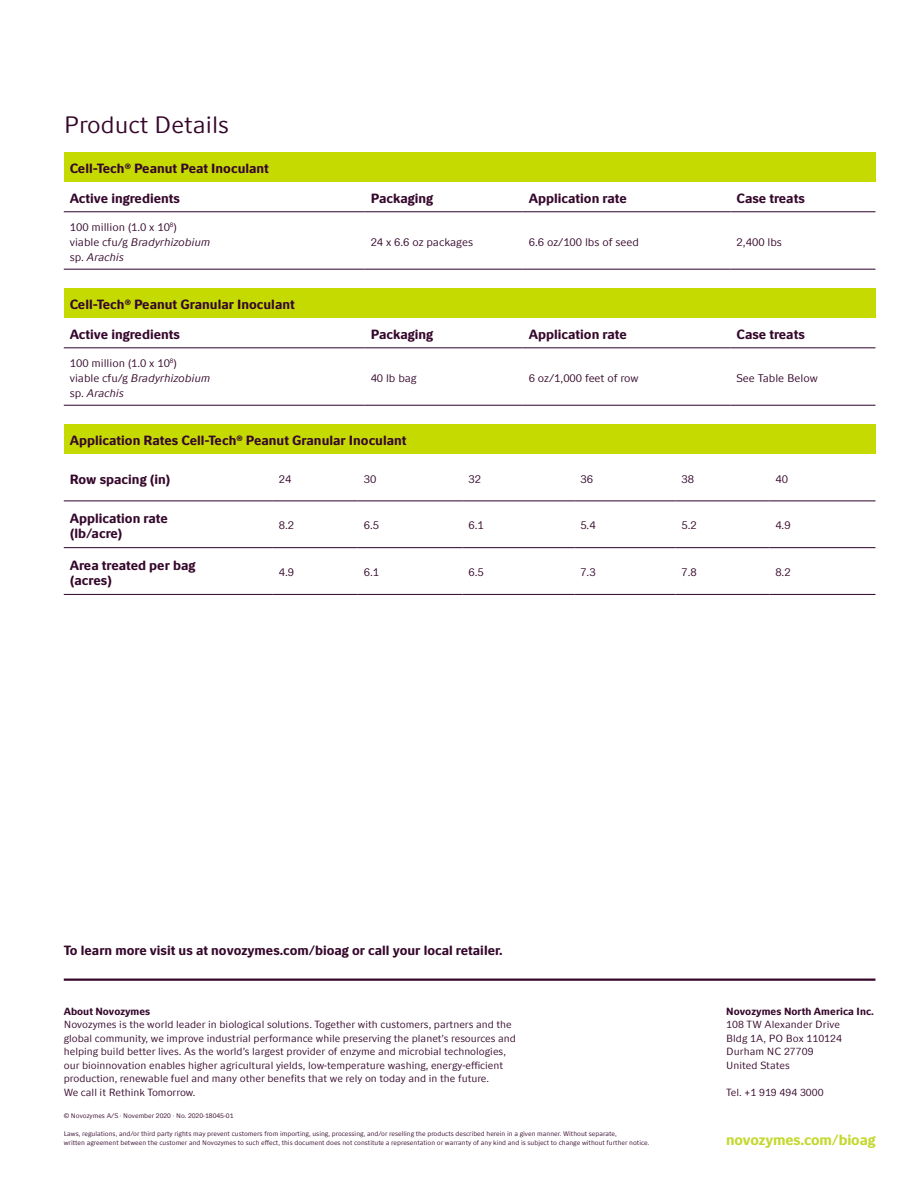
<style>
.page{position:relative;width:918px;height:1188px;background:#fff}
.page>*{position:absolute;margin:0;border:0;box-sizing:border-box;transform-origin:0 0}
.t1{font:24px "Novozymes";color:#35072b}
.t2{font:700 14.85px "Novozymes";letter-spacing:-.01em;color:#c4d82e}
.t3{font:700 13.5px/15px "Novozymes";color:#35072b}
.t4{font:11.25px/15px "Novozymes";color:#35072b}
.t5{font:10.5px/13.5px "Novozymes";color:#35072b}
.t6{font:700 10.5px "Novozymes";letter-spacing:.005em;color:#35072b}
.t7{font:6.75px/9px "Novozymes";color:#35072b}
.s1{font-style:italic}
</style>
<div class="page">
<div style="left:64px;top:424px;width:811px;height:30px;background:#c5da00"></div>
<hr style="left:64px;top:501px;width:209px;height:1px;background:#2d0028">
<hr style="left:273px;top:501px;width:85px;height:1px;background:#2d0028">
<hr style="left:358px;top:501px;width:104px;height:1px;background:#2d0028">
<hr style="left:462px;top:501px;width:112px;height:1px;background:#2d0028">
<hr style="left:574px;top:501px;width:101px;height:1px;background:#2d0028">
<hr style="left:675px;top:501px;width:94px;height:1px;background:#2d0028">
<hr style="left:769px;top:501px;width:106px;height:1px;background:#2d0028">
<hr style="left:64px;top:547px;width:209px;height:1px;background:#2d0028">
<hr style="left:273px;top:547px;width:85px;height:1px;background:#2d0028">
<hr style="left:358px;top:547px;width:104px;height:1px;background:#2d0028">
<hr style="left:462px;top:547px;width:112px;height:1px;background:#2d0028">
<hr style="left:574px;top:547px;width:101px;height:1px;background:#2d0028">
<hr style="left:675px;top:547px;width:94px;height:1px;background:#2d0028">
<hr style="left:769px;top:547px;width:106px;height:1px;background:#2d0028">
<hr style="left:64px;top:594px;width:209px;height:1px;background:#2d0028">
<hr style="left:273px;top:594px;width:85px;height:1px;background:#2d0028">
<hr style="left:358px;top:594px;width:104px;height:1px;background:#2d0028">
<hr style="left:462px;top:594px;width:112px;height:1px;background:#2d0028">
<hr style="left:574px;top:594px;width:101px;height:1px;background:#2d0028">
<hr style="left:675px;top:594px;width:94px;height:1px;background:#2d0028">
<hr style="left:769px;top:594px;width:106px;height:1px;background:#2d0028">
<div style="left:64px;top:152px;width:811px;height:30px;background:#c5da00"></div>
<hr style="left:64px;top:211px;width:301px;height:1px;background:#2d0028">
<hr style="left:365px;top:211px;width:158px;height:1px;background:#2d0028">
<hr style="left:523px;top:211px;width:208px;height:1px;background:#2d0028">
<hr style="left:731px;top:211px;width:144px;height:1px;background:#2d0028">
<hr style="left:64px;top:269px;width:301px;height:1px;background:#2d0028">
<hr style="left:365px;top:269px;width:158px;height:1px;background:#2d0028">
<hr style="left:523px;top:269px;width:208px;height:1px;background:#2d0028">
<hr style="left:731px;top:269px;width:144px;height:1px;background:#2d0028">
<div style="left:64px;top:288px;width:811px;height:30px;background:#c5da00"></div>
<hr style="left:64px;top:347px;width:301px;height:1px;background:#2d0028">
<hr style="left:365px;top:347px;width:158px;height:1px;background:#2d0028">
<hr style="left:523px;top:347px;width:208px;height:1px;background:#2d0028">
<hr style="left:731px;top:347px;width:144px;height:1px;background:#2d0028">
<hr style="left:64px;top:405px;width:301px;height:1px;background:#2d0028">
<hr style="left:365px;top:405px;width:158px;height:1px;background:#2d0028">
<hr style="left:523px;top:405px;width:208px;height:1px;background:#2d0028">
<hr style="left:731px;top:405px;width:144px;height:1px;background:#2d0028">
<hr style="left:64px;top:979px;width:811px;height:2px;background:#35072b">
<h1 class="t1" style="left:64px;top:112px;width:167px">Product Details</h1>
<p class="t3" style="left:70px;top:161px;width:201px">Cell-Tech<sup>®</sup> Peanut Peat Inoculant</p>
<p class="t3" style="left:70px;top:191px;width:112px">Active ingredients</p>
<p class="t3" style="left:371px;top:191px;width:64px">Packaging</p>
<p class="t3" style="left:529px;top:191px;width:100px">Application rate</p>
<p class="t3" style="left:737px;top:191px;width:70px">Case treats</p>
<p class="t4" style="left:70px;top:219px;width:142px">100 million (1.0 x 10<sup>8</sup>)<br>viable cfu/g <span class="s1">Bradyrhizobium </span>sp. <span class="s1">Arachis</span></p>
<p class="t4" style="left:371px;top:234px;width:104px">24 x 6.6 oz packages</p>
<p class="t4" style="left:529px;top:234px;width:112px">6.6 oz/100 lbs of seed</p>
<p class="t4" style="left:737px;top:234px;width:47px">2,400 lbs</p>
<p class="t3" style="left:70px;top:297px;width:227px">Cell-Tech<sup>®</sup> Peanut Granular Inoculant</p>
<p class="t3" style="left:70px;top:327px;width:112px">Active ingredients</p>
<p class="t3" style="left:371px;top:327px;width:64px">Packaging</p>
<p class="t3" style="left:529px;top:327px;width:100px">Application rate</p>
<p class="t3" style="left:737px;top:327px;width:70px">Case treats</p>
<p class="t4" style="left:70px;top:355px;width:142px">100 million (1.0 x 10<sup>8</sup>)<br>viable cfu/g <span class="s1">Bradyrhizobium </span>sp. <span class="s1">Arachis</span></p>
<p class="t4" style="left:371px;top:370px;width:48px">40 lb bag</p>
<p class="t4" style="left:529px;top:370px;width:111px">6 oz/1,000 feet of row</p>
<p class="t4" style="left:737px;top:370px;width:83px">See Table Below</p>
<p class="t3" style="left:70px;top:433px;width:338px">Application Rates Cell-Tech<sup>®</sup> Peanut Granular Inoculant</p>
<p class="t3" style="left:70px;top:472px;width:102px">Row spacing (in)</p>
<p class="t4" style="left:279px;top:471px;width:14px">24</p>
<p class="t4" style="left:364px;top:471px;width:14px">30</p>
<p class="t4" style="left:468px;top:471px;width:14px">32</p>
<p class="t4" style="left:580px;top:471px;width:14px">36</p>
<p class="t4" style="left:681px;top:471px;width:14px">38</p>
<p class="t4" style="left:775px;top:471px;width:14px">40</p>
<p class="t3" style="left:70px;top:511px;width:100px">Application rate (lb/acre)</p>
<p class="t4" style="left:279px;top:518px;width:17px">8.2</p>
<p class="t4" style="left:364px;top:518px;width:17px">6.5</p>
<p class="t4" style="left:468px;top:518px;width:17px">6.1</p>
<p class="t4" style="left:580px;top:518px;width:17px">5.4</p>
<p class="t4" style="left:681px;top:518px;width:17px">5.2</p>
<p class="t4" style="left:775px;top:518px;width:17px">4.9</p>
<p class="t3" style="left:70px;top:558px;width:127px">Area treated per bag (acres)</p>
<p class="t4" style="left:279px;top:565px;width:17px">4.9</p>
<p class="t4" style="left:364px;top:565px;width:17px">6.1</p>
<p class="t4" style="left:468px;top:565px;width:17px">6.5</p>
<p class="t4" style="left:580px;top:565px;width:17px">7.3</p>
<p class="t4" style="left:681px;top:565px;width:17px">7.8</p>
<p class="t4" style="left:775px;top:565px;width:17px">8.2</p>
<p class="t3" style="left:64px;top:943px;width:440px">To learn more visit us at novozymes.com/bioag or call your local retailer.</p>
<p class="t6" style="left:64px;top:1005px;width:88px">About Novozymes</p>
<p class="t5" style="left:64px;top:1018px;width:454px">Novozymes is the world leader in biological solutions. Together with customers, partners and the global community, we improve industrial performance while preserving the planet’s resources and helping build better lives. As the world’s largest provider of enzyme and microbial technologies, our bioinnovation enables higher agricultural yields, low-temperature washing, energy-efficient production, renewable fuel and many other benefits that we rely on today and in the future.<br>We call it Rethink Tomorrow.</p>
<p class="t7" style="left:64px;top:1111px;width:171px">© Novozymes A/S · November 2020 · No. 2020-18045-01</p>
<p class="t7" style="left:64px;top:1130px;width:587px">Laws, regulations, and/or third party rights may prevent customers from importing, using, processing, and/or reselling the products described herein in a given manner. Without separate,<br>written agreement between the customer and Novozymes to such effect, this document does not constitute a representation or warranty of any kind and is subject to change without further notice.</p>
<p class="t6" style="left:726px;top:1005px;width:149px">Novozymes North America Inc.</p>
<p class="t5" style="left:726px;top:1018px;width:117px">108 TW Alexander Drive<br>Bldg 1A, PO Box 110124<br>Durham NC 27709<br>United States</p>
<p class="t5" style="left:726px;top:1085px;width:99px">Tel. +1 919 494 3000</p>
<h2 class="t2" style="left:726px;top:1132px;width:151px">novozymes.com/bioag</h2>
</div>
